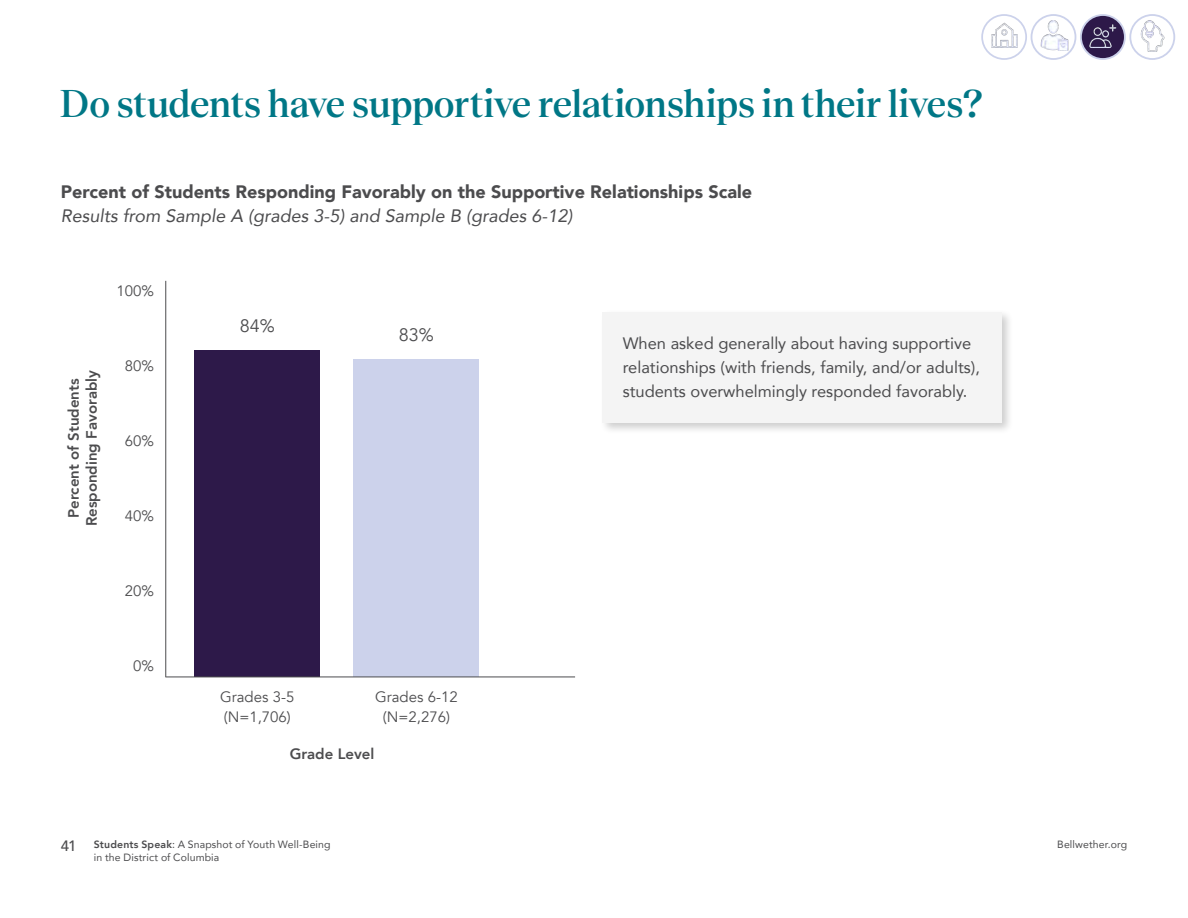
<style>
.page{position:relative;width:1188px;height:918px;background:#fff}
.page>*{position:absolute;margin:0;border:0;box-sizing:border-box;transform-origin:0 0}
.t1{font:500 40.5px "Teodor";letter-spacing:-.015em;color:#007786}
.t2{font:900 18px "Avenir";color:#4c4c4e}
.t3{font:italic 18px "Avenir";color:#4c4c4e}
.t4{font:18px "Avenir";color:#4c4c4e}
.t5{font:16.5px/24px "Avenir";color:#4c4c4e}
.t6{font:15px/19.5px "Avenir";color:#4c4c4e}
.t7{font:800 15px/18px "Avenir";color:#4c4c4e;text-align:center}
.t8{font:10.5px "Avenir";letter-spacing:.01em;color:#4c4c4e}
.s1{font-weight:500;font-size:15px}
.s2{font-weight:800}
</style>
<div class="page">
<svg style="left:1081px;top:15px;width:44px;height:44px"></svg>
<div style="left:1080px;top:14px;width:46px;height:46px;border:2px solid #ccd2eb;border-radius:50%"></div>
<img style="left:1088px;top:23px;width:30px;height:26px">
<div style="left:1031px;top:14px;width:45px;height:46px;border:2px solid #ccd2eb;border-radius:50%"></div>
<img style="left:1040px;top:20px;width:28px;height:31px">
<svg style="left:982px;top:15px;width:44px;height:44px"></svg>
<div style="left:981px;top:14px;width:46px;height:46px;border:2px solid #ccd2eb;border-radius:50%"></div>
<img style="left:987px;top:21px;width:34px;height:29px">
<div style="left:1129px;top:14px;width:46px;height:46px;border:2px solid #ccd2eb;border-radius:50%"></div>
<img style="left:1140px;top:21px;width:25px;height:31px">
<div style="left:194px;top:350px;width:126px;height:327px;background:#2d1949"></div>
<div style="left:354px;top:359px;width:125px;height:318px;background:#ccd2eb"></div>
<hr style="left:165px;top:281px;width:1px;height:396px;background:#4c4c4e">
<hr style="left:165px;top:677px;width:410px;height:1px;background:#4c4c4e">
<div style="left:599px;top:309px;width:415px;height:126px;background:#000;opacity:.2"></div>
<div style="left:602px;top:312px;width:400px;height:110px;background:#f4f4f4"></div>
<h1 class="t1" style="left:59px;top:74px;width:925px">Do students have supportive relationships in their lives?</h1>
<p class="t2" style="left:61px;top:177px;width:693px">Percent of Students Responding Favorably on the Supportive Relationships Scale</p>
<p class="t3" style="left:61px;top:205px;width:513px">Results from Sample A (grades 3-5) and Sample B (grades 6-12)</p>
<p class="t6" style="left:116px;top:281px;width:39px">100%</p>
<p class="t7" style="left:65px;top:526px;width:158px;rotate:-90deg">Percent of Students<br>Responding Favorably</p>
<p class="t6" style="left:125px;top:356px;width:31px">80%</p>
<p class="t6" style="left:125px;top:431px;width:31px">60%</p>
<p class="t6" style="left:125px;top:506px;width:31px">40%</p>
<p class="t6" style="left:125px;top:581px;width:31px">20%</p>
<p class="t6" style="left:133px;top:656px;width:22px">0%</p>
<p class="t4" style="left:240px;top:316px;width:37px">84%</p>
<p class="t4" style="left:399px;top:324px;width:37px">83%</p>
<p class="t6" style="left:220px;top:688px;width:76px">Grades 3-5 (N=1,706)</p>
<p class="t6" style="left:375px;top:688px;width:84px;text-align:center">Grades 6-12 (N=2,276)</p>
<p class="t7" style="left:290px;top:745px;width:86px">Grade Level</p>
<p class="t5" style="left:623px;top:330px;width:359px">When asked generally about having supportive relationships (with friends, family, and/or adults), students overwhelmingly responded favorably.</p>
<p class="t8" style="left:61px;top:835px;width:271px"><span class="s1">41</span> <span class="s2">Students Speak</span>: A Snapshot of Youth Well-Being</p>
<p class="t8" style="left:1057px;top:835px;width:71px">Bellwether.org</p>
<p class="t8" style="left:94px;top:849px;width:127px">in the District of Columbia</p>
</div>
